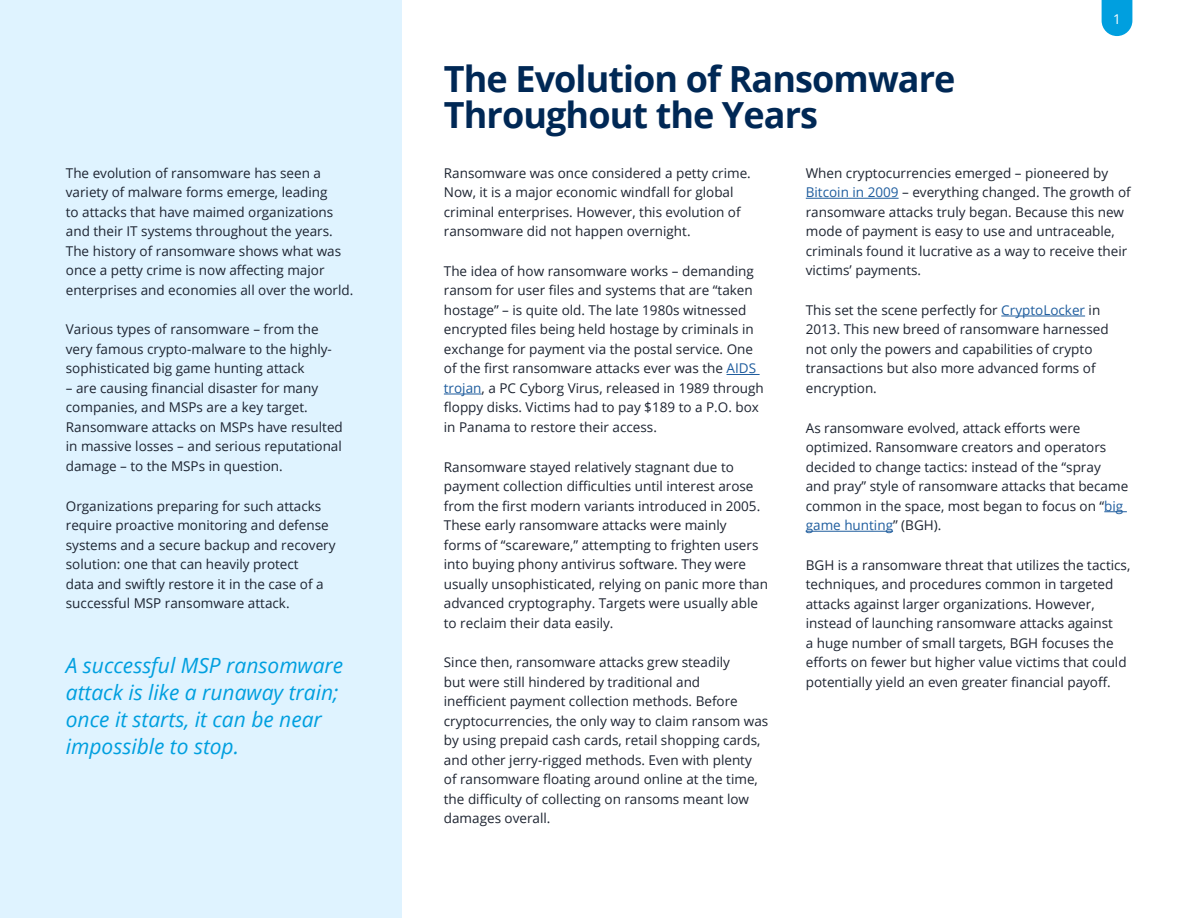
<style>
.page{position:relative;width:1188px;height:918px;background:#fff}
.page>*{position:absolute;margin:0;border:0;box-sizing:border-box;transform-origin:0 0}
.t1{font:700 36px/36px "Open Sans";letter-spacing:-.025em;color:#002855}
.t2{font:italic 21px/27px "Open Sans";color:#009fdf}
.t3{font:13.5px/19.5px "Open Sans";color:#1d2431}
.t4{font:13.5px "Open Sans";color:#fff}
.s1{color:#1f5d9e}
</style>
<div class="page">
<hr style="left:727px;top:374px;width:33px;height:1px;background:#1f5d9e">
<hr style="left:444px;top:394px;width:38px;height:1px;background:#1f5d9e">
<hr style="left:806px;top:198px;width:93px;height:1px;background:#1f5d9e">
<hr style="left:1001px;top:316px;width:84px;height:1px;background:#1f5d9e">
<svg style="left:1104px;top:511px;width:23px;height:1px"></svg>
<hr style="left:806px;top:531px;width:87px;height:1px;background:#1f5d9e">
<div style="left:0;top:0;width:402px;height:918px;background:#dff3ff"></div>
<svg style="left:1102px;top:0;width:30px;height:36px"></svg>
<p class="t3" style="left:66px;top:164px;width:289px">The evolution of ransomware has seen a variety of malware forms emerge, leading<br>to attacks that have maimed organizations and their IT systems throughout the years.<br>The history of ransomware shows what was once a petty crime is now affecting major enterprises and economies all over the world.</p>
<p class="t3" style="left:66px;top:321px;width:268px">Various types of ransomware – from the very famous crypto-malware to the highly&shy;sophisticated big game hunting attack</p>
<p class="t3" style="left:66px;top:378px;width:279px">– are causing financial disaster for many companies, and MSPs are a key target.<br>Ransomware attacks on MSPs have resulted in massive losses – and serious reputational damage – to the MSPs in question.</p>
<p class="t3" style="left:66px;top:497px;width:271px">Organizations preparing for such attacks require proactive monitoring and defense systems and a secure backup and recovery solution: one that can heavily protect<br>data and swiftly restore it in the case of a successful MSP ransomware attack.</p>
<h2 class="t2" style="left:66px;top:654px;width:279px">A successful MSP ransomware attack is like a runaway train; once it starts, it can be near impossible to stop.</h2>
<h1 class="t1" style="left:444px;top:65px;width:513px">The Evolution of Ransomware<br>Throughout the Years</h1>
<p class="t4" style="left:1113px;top:14px;width:9px">1</p>
<p class="t3" style="left:444px;top:164px;width:309px">Ransomware was once considered a petty crime.<br>Now, it is a major economic windfall for global criminal enterprises. However, this evolution of ransomware did not happen overnight.</p>
<p class="t3" style="left:444px;top:263px;width:321px">The idea of how ransomware works – demanding ransom for user files and systems that are “taken hostage” – is quite old. The late 1980s witnessed encrypted files being held hostage by criminals in exchange for payment via the postal service. One of the first ransomware attacks ever was the <span class="s1">AIDS trojan</span>, a PC Cyborg Virus, released in 1989 through floppy disks. Victims had to pay $189 to a P.O. box in Panama to restore their access.</p>
<p class="t3" style="left:444px;top:458px;width:326px">Ransomware stayed relatively stagnant due to payment collection difficulties until interest arose from the first modern variants introduced in 2005.<br>These early ransomware attacks were mainly<br>forms of “scareware,” attempting to frighten users into buying phony antivirus software. They were usually unsophisticated, relying on panic more than advanced cryptography. Targets were usually able to reclaim their data easily.</p>
<p class="t3" style="left:444px;top:654px;width:326px">Since then, ransomware attacks grew steadily<br>but were still hindered by traditional and<br>inefficient payment collection methods. Before cryptocurrencies, the only way to claim ransom was by using prepaid cash cards, retail shopping cards, and other jerry-rigged methods. Even with plenty<br>of ransomware floating around online at the time, the difficulty of collecting on ransoms meant low damages overall.</p>
<p class="t3" style="left:806px;top:164px;width:327px">When cryptocurrencies emerged – pioneered by <span class="s1">Bitcoin in 2009</span> – everything changed. The growth of ransomware attacks truly began. Because this new mode of payment is easy to use and untraceable, criminals found it lucrative as a way to receive their victims’ payments.</p>
<p class="t3" style="left:806px;top:302px;width:304px">This set the scene perfectly for <span class="s1">CryptoLocker</span> in 2013. This new breed of ransomware harnessed not only the powers and capabilities of crypto transactions but also more advanced forms of encryption.</p>
<p class="t3" style="left:806px;top:418px;width:324px">As ransomware evolved, attack efforts were optimized. Ransomware creators and operators decided to change tactics: instead of the “spray<br>and pray” style of ransomware attacks that became common in the space, most began to focus on “<span class="s1">big game hunting</span>” (BGH).</p>
<p class="t3" style="left:806px;top:555px;width:326px">BGH is a ransomware threat that utilizes the tactics, techniques, and procedures common in targeted attacks against larger organizations. However, instead of launching ransomware attacks against<br>a huge number of small targets, BGH focuses the efforts on fewer but higher value victims that could potentially yield an even greater financial payoff.</p>
</div>
